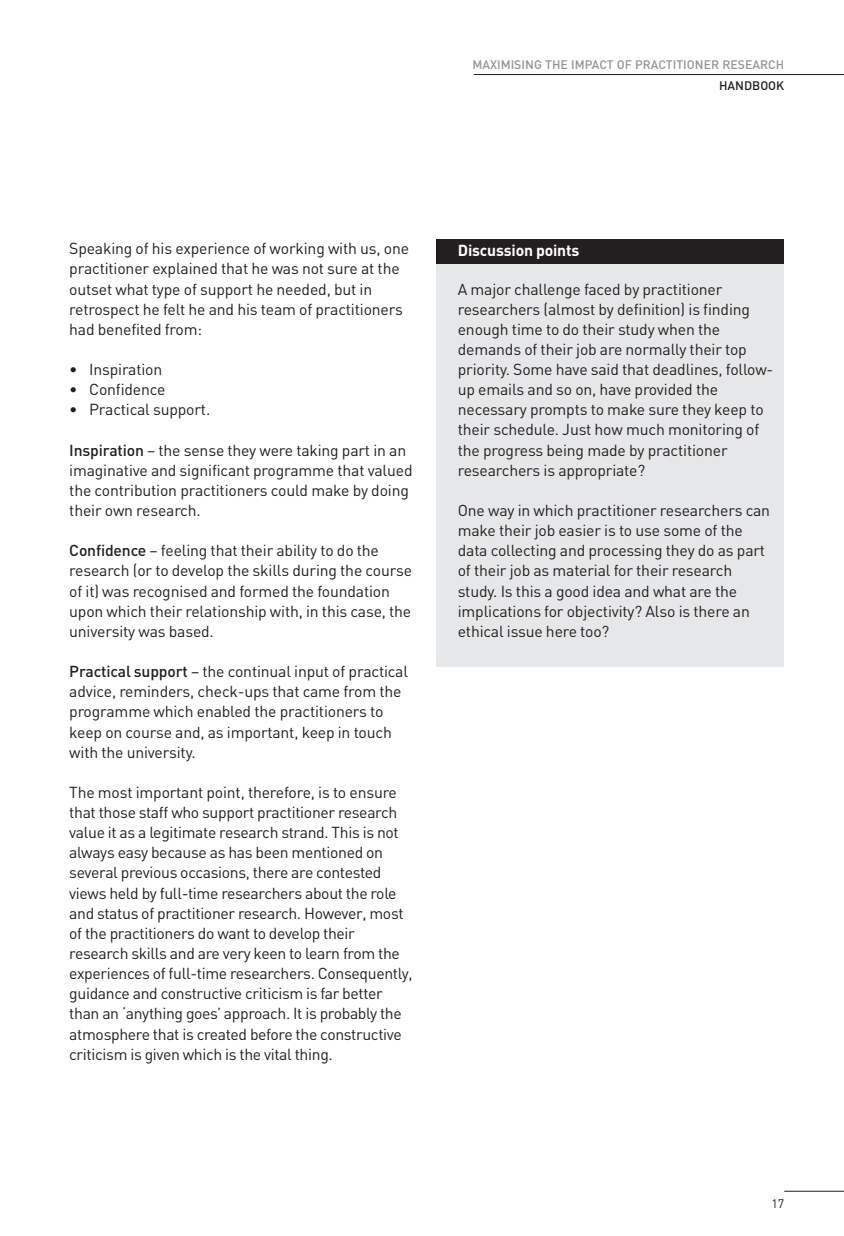
<style>
.page{position:relative;width:844px;height:1236px;background:#fff}
.page>*{position:absolute;margin:0;border:0;box-sizing:border-box;transform-origin:0 0}
.t1{font:15.75px/20.1px "DIN";letter-spacing:-.01em;color:#231f20}
.t2{font:700 15.75px "DIN";letter-spacing:-.01em;color:#fff}
.t3{font:500 12.25px "DIN";color:#939598}
.t4{font:500 12.25px "DIN";color:#231f20}
.t5{font:12.25px "DIN";color:#231f20}
.s1{font-weight:500}
</style>
<div class="page">
<svg style="left:436px;top:74px;width:407px;height:1118px"></svg>
<p class="t3" style="left:472px;top:61px;width:313px">MAXIMISING THE IMPACT OF PRACTITIONER RESEARCH</p>
<p class="t4" style="left:718px;top:82px;width:67px">HANDBOOK</p>
<p class="t1" style="left:69px;top:240px;width:341px">Speaking of his experience of working with us, one practitioner explained that he was not sure at the outset what type of support he needed, but in retrospect he felt he and his team of practitioners had benefited from:</p>
<p class="t1" style="left:69px;top:361px;width:95px">• Inspiration</p>
<p class="t1" style="left:69px;top:381px;width:98px">• Confidence</p>
<p class="t1" style="left:69px;top:401px;width:142px">• Practical support.</p>
<p class="t1" style="left:69px;top:442px;width:345px"><span class="s1">Inspiration</span> – the sense they were taking part in an imaginative and significant programme that valued the contribution practitioners could make by doing their own research.</p>
<p class="t1" style="left:69px;top:542px;width:344px"><span class="s1">Confidence</span> – feeling that their ability to do the research (or to develop the skills during the course of it) was recognised and formed the foundation upon which their relationship with, in this case, the university was based.</p>
<p class="t1" style="left:69px;top:663px;width:340px"><span class="s1">Practical support</span> – the continual input of practical advice, reminders, check-ups that came from the programme which enabled the practitioners to keep on course and, as important, keep in touch with the university.</p>
<p class="t1" style="left:69px;top:784px;width:345px">The most important point, therefore, is to ensure that those staff who support practitioner research value it as a legitimate research strand. This is not always easy because as has been mentioned on several previous occasions, there are contested views held by full-time researchers about the role and status of practitioner research. However, most of the practitioners do want to develop their research skills and are very keen to learn from the experiences of full-time researchers. Consequently, guidance and constructive criticism is far better than an ‘anything goes’ approach. It is probably the atmosphere that is created before the constructive criticism is given which is the vital thing.</p>
<p class="t2" style="left:457px;top:245px;width:123px">Discussion points</p>
<p class="t1" style="left:457px;top:281px;width:317px">A major challenge faced by practitioner researchers (almost by definition) is finding enough time to do their study when the demands of their job are normally their top priority. Some have said that deadlines, follow&shy;up emails and so on, have provided the necessary prompts to make sure they keep to their schedule. Just how much monitoring of the progress being made by practitioner researchers is appropriate?</p>
<p class="t1" style="left:457px;top:502px;width:313px">One way in which practitioner researchers can make their job easier is to use some of the data collecting and processing they do as part of their job as material for their research study. Is this a good idea and what are the implications for objectivity? Also is there an ethical issue here too?</p>
<p class="t5" style="left:771px;top:1199px;width:14px">17</p>
</div>
